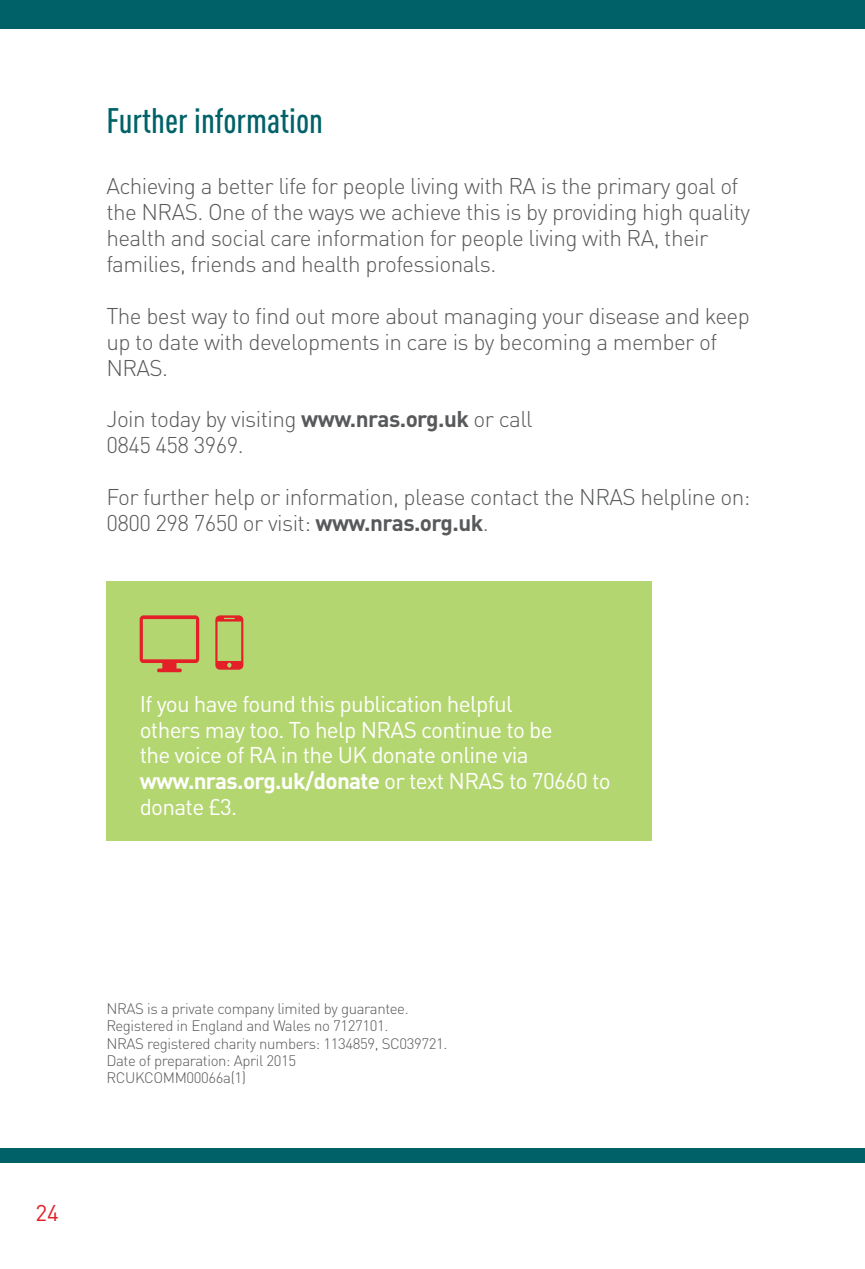
<style>
.page{position:relative;width:865px;height:1269px;background:#fff}
.page>*{position:absolute;margin:0;border:0;box-sizing:border-box;transform-origin:0 0}
.t1{font:500 condensed 35px "DIN Pro";color:#006268}
.t2{font:300 22.5px/25.8px "DIN Pro";letter-spacing:-.025em;color:#58595b}
.t3{font:22.5px/25.8px "DIN Pro";letter-spacing:-.03em;color:#fff}
.t4{font:22.5px "DIN Pro";color:#e31f27}
.t5{font:300 15px/17.2px "DIN Pro";letter-spacing:-.025em;color:#58595b}
.s1{font-weight:700}
</style>
<div class="page">
<div style="left:0;top:0;width:865px;height:28px;background:#006268"></div>
<div style="left:0;top:1148px;width:865px;height:14px;background:#006268"></div>
<div style="left:106px;top:581px;width:546px;height:259px;background:#b4d670"></div>
<svg style="left:140px;top:615px;width:59px;height:57px"></svg>
<svg style="left:215px;top:615px;width:28px;height:54px"></svg>
<h1 class="t1" style="left:106px;top:95px;width:218px">Further information</h1>
<p class="t2" style="left:106px;top:171px;width:645px">Achieving a better life for people living with RA is the primary goal of the NRAS. One of the ways we achieve this is by providing high quality health and social care information for people living with RA, their families, friends and health professionals.</p>
<p class="t2" style="left:106px;top:301px;width:645px">The best way to find out more about managing your disease and keep up to date with developments in care is by becoming a member of<br>NRAS.</p>
<p class="t2" style="left:106px;top:404px;width:428px">Join today by visiting <span class="s1">www.nras.org.uk</span> or call<br>0845 458 3969.</p>
<p class="t2" style="left:106px;top:482px;width:645px">For further help or information, please contact the NRAS helpline on:<br>0800 298 7650 or visit: <span class="s1">www.nras.org.uk</span>.</p>
<p class="t3" style="left:140px;top:688px;width:472px">If you have found this publication helpful<br>others may too. To help NRAS continue to be<br>the voice of RA in the UK donate online via <span class="s1">www.nras.org.uk/donate</span> or text NRAS to 70660 to donate £3.</p>
<p class="t4" style="left:35px;top:1195px;width:25px">24</p>
<p class="t5" style="left:106px;top:998px;width:342px">NRAS is a private company limited by guarantee.<br>Registered in England and Wales no 7127101.<br>NRAS registered charity numbers: 1134859, SC039721.<br>Date of preparation: April 2015<br>RCUKCOMM00066a(1)</p>
</div>
